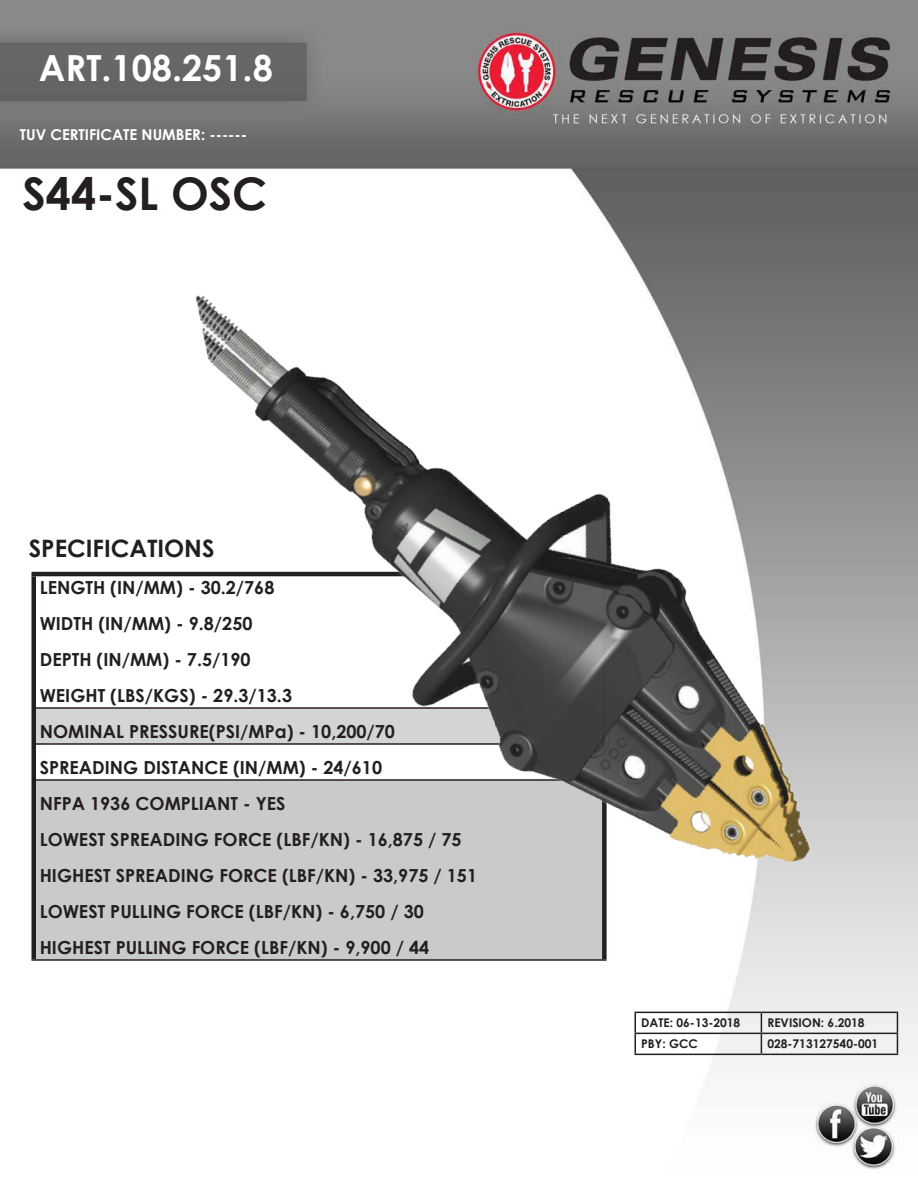
<style>
.page{position:relative;width:918px;height:1188px;background:#fff}
.page>*{position:absolute;margin:0;border:0;box-sizing:border-box;transform-origin:0 0}
.t1{font:700 45px "Century Gothic";color:#241f1f}
.t2{font:700 36px "Century Gothic";color:#fff}
.t3{font:700 24px "Century Gothic";color:#241f1f}
.t4{font:700 18px/36px "Century Gothic";color:#241f1f}
.t5{font:700 15px "Century Gothic";color:#fff}
.t6{font:700 12px "Century Gothic";color:#241f1f}
</style>
<div class="page">
<img style="left:0;top:0;width:918px;height:1169px">
<div style="left:34px;top:708px;width:570px;height:36px;background:#d5d4d5"></div>
<div style="left:34px;top:780px;width:570px;height:180px;background:#cbcacb"></div>
<hr style="left:36px;top:707px;width:566px;height:2px;background:#241f1f">
<hr style="left:36px;top:743px;width:566px;height:2px;background:#241f1f">
<hr style="left:36px;top:779px;width:566px;height:2px;background:#241f1f">
<hr style="left:32px;top:959px;width:575px;height:2px;background:#241f1f">
<hr style="left:32px;top:572px;width:575px;height:4px;background:#241f1f">
<hr style="left:32px;top:576px;width:4px;height:132px;background:#241f1f">
<hr style="left:32px;top:708px;width:4px;height:36px;background:#241f1f">
<hr style="left:32px;top:744px;width:4px;height:36px;background:#241f1f">
<hr style="left:32px;top:780px;width:4px;height:179px;background:#241f1f">
<hr style="left:761px;top:1012px;width:137px;height:1px;background:#241f1f">
<hr style="left:761px;top:1033px;width:137px;height:1px;background:#241f1f">
<svg style="left:897px;top:1013px;width:1px;height:41px"></svg>
<hr style="left:761px;top:1054px;width:137px;height:1px;background:#241f1f">
<img style="left:181px;top:200px;width:690px;height:884px">
<h2 class="t2" style="left:39px;top:41px;width:235px">ART.108.251.8</h2>
<p class="t5" style="left:20px;top:123px;width:229px">TUV CERTIFICATE NUMBER: ------</p>
<h1 class="t1" style="left:22px;top:160px;width:246px">S44-SL OSC</h1>
<h3 class="t3" style="left:29px;top:530px;width:187px">SPECIFICATIONS</h3>
<p class="t4" style="left:40px;top:569px;width:439px">LENGTH (IN/MM) - 30.2/768<br>WIDTH (IN/MM) - 9.8/250<br>DEPTH (IN/MM) - 7.5/190<br>WEIGHT (LBS/KGS) - 29.3/13.3<br>NOMINAL PRESSURE(PSI/MPa) - 10,200/70<br>SPREADING DISTANCE (IN/MM) - 24/610<br>NFPA 1936 COMPLIANT - YES<br>LOWEST SPREADING FORCE (LBF/KN) - 16,875 / 75<br>HIGHEST SPREADING FORCE (LBF/KN) - 33,975 / 151<br>LOWEST PULLING FORCE (LBF/KN) - 6,750 / 30<br>HIGHEST PULLING FORCE (LBF/KN) - 9,900 / 44</p>
<p class="t6" style="left:641px;top:1014px;width:101px">DATE: 06-13-2018</p>
<p class="t6" style="left:767px;top:1014px;width:99px">REVISION: 6.2018</p>
<p class="t6" style="left:641px;top:1035px;width:58px">PBY: GCC</p>
<p class="t6" style="left:767px;top:1035px;width:112px">028-713127540-001</p>
</div>
